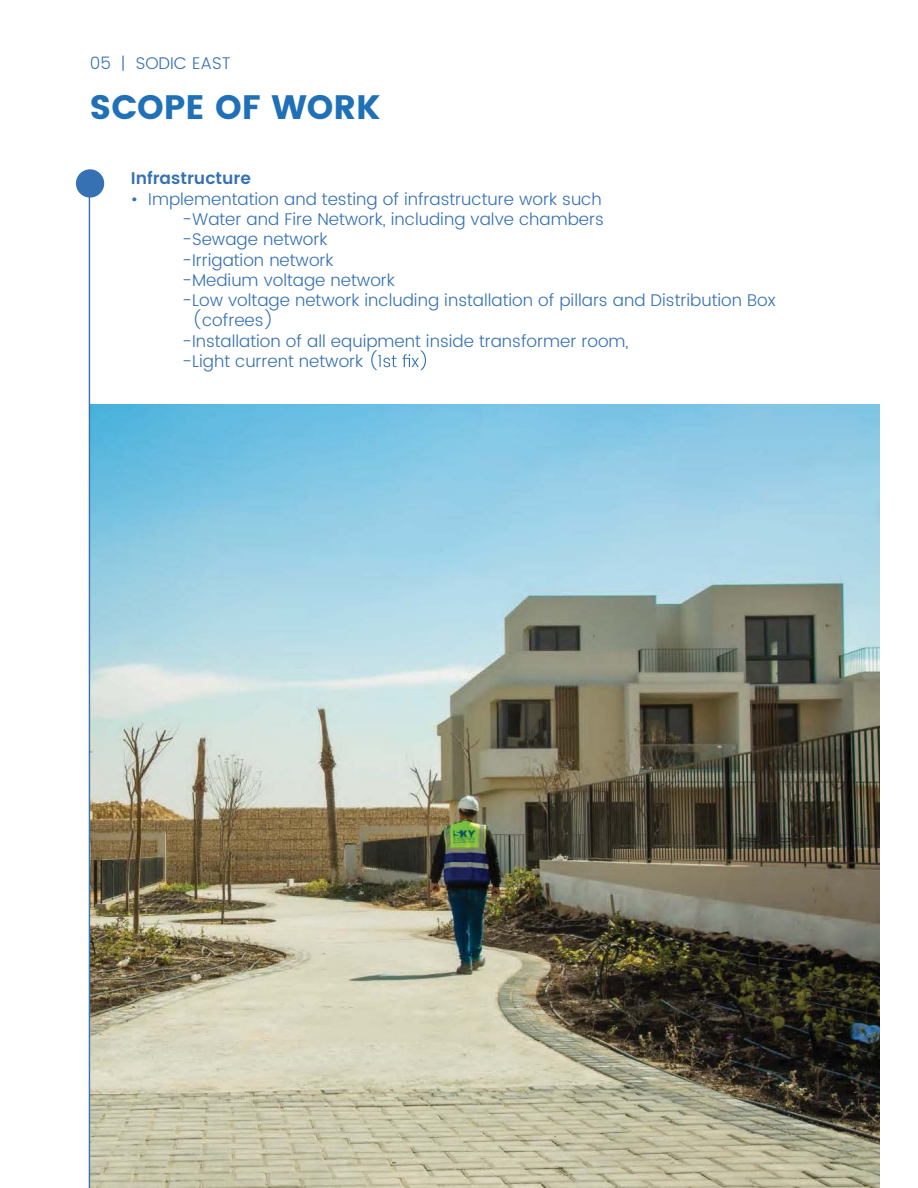
<style>
.page{position:relative;width:918px;height:1188px;background:#fff}
.page>*{position:absolute;margin:0;border:0;box-sizing:border-box;transform-origin:0 0}
.t1{font:700 33.9px "Poppins";color:#2070b8}
.t2{font:300 16.95px "Poppins";color:#3571b3}
.t3{font:600 16.95px "Poppins";color:#3571b3}
</style>
<div class="page">
<img style="left:90px;top:405px;width:789px;height:783px">
<hr style="left:89px;top:170px;width:1px;height:1018px;background:#3571b3">
<svg style="left:383px;top:350px;width:43px;height:20px"></svg>
<div style="left:77px;top:170px;width:27px;height:27px;background:#3571b3;border-radius:50%"></div>
<div style="left:76px;top:169px;width:28px;height:29px;border:1px solid #3571b3;border-radius:50%"></div>
<p class="t2" style="left:90px;top:51px;width:142px">05 | SODIC EAST</p>
<h1 class="t1" style="left:89px;top:84px;width:293px">SCOPE OF WORK</h1>
<p class="t3" style="left:131px;top:166px;width:122px">Infrastructure</p>
<p class="t2" style="left:131px;top:187px;width:472px">• Implementation and testing of infrastructure work such</p>
<p class="t2" style="left:182px;top:207px;width:423px">-Water and Fire Network, including valve chambers</p>
<p class="t2" style="left:182px;top:227px;width:147px">-Sewage network</p>
<p class="t2" style="left:182px;top:248px;width:153px">-Irrigation network</p>
<p class="t2" style="left:182px;top:268px;width:214px">-Medium voltage network</p>
<p class="t2" style="left:182px;top:288px;width:595px">-Low voltage network including installation of pillars and Distribution Box</p>
<p class="t2" style="left:192px;top:309px;width:83px">(cofrees)</p>
<p class="t2" style="left:182px;top:329px;width:448px">-Installation of all equipment inside transformer room,</p>
<p class="t2" style="left:182px;top:349px;width:202px">-Light current network (1</p>
</div>
